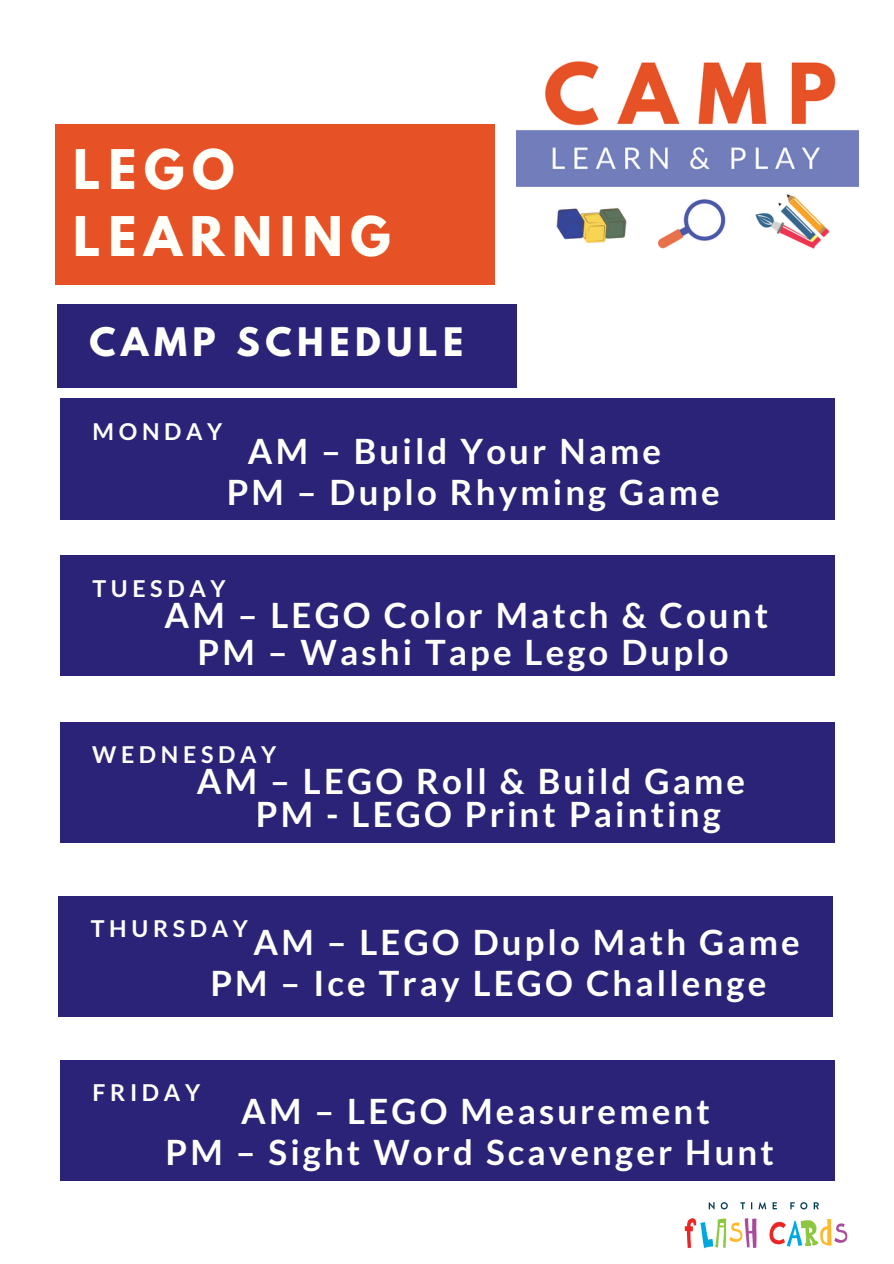
<style>
.page{position:relative;width:894px;height:1264px;background:#fff}
.page>*{position:absolute;margin:0;border:0;box-sizing:border-box;transform-origin:0 0}
.t1{font:700 48.45px/66.9px "League Spartan";letter-spacing:.16em;color:#fffff9}
.t2{font:700 34.8px "Lato";letter-spacing:.09em;color:#fffff9}
.t3{font:700 34.8px "League Spartan";letter-spacing:.16em;color:#fffff9}
.t4{font:700 23.25px "Lato";letter-spacing:.2em;color:#fffff9}
</style>
<div class="page">
<div style="left:55px;top:124px;width:439px;height:160px;background:#e65226"></div>
<div style="left:57px;top:305px;width:459px;height:82px;background:#2a2378"></div>
<div style="left:61px;top:398px;width:773px;height:121px;background:#2a2378"></div>
<div style="left:60px;top:555px;width:774px;height:121px;background:#2a2378"></div>
<div style="left:60px;top:722px;width:774px;height:120px;background:#2a2378"></div>
<div style="left:59px;top:896px;width:773px;height:120px;background:#2a2378"></div>
<div style="left:60px;top:1060px;width:774px;height:120px;background:#2a2378"></div>
<img style="left:684px;top:1202px;width:164px;height:47px">
<img style="left:516px;top:61px;width:342px;height:188px">
<p class="t1" style="left:73px;top:142px;width:318px">LEGO<br>LEARNING</p>
<p class="t3" style="left:89px;top:324px;width:375px">CAMP SCHEDULE</p>
<p class="t4" style="left:93px;top:417px;width:131px">MONDAY</p>
<p class="t2" style="left:248px;top:430px;width:414px">AM – Build Your Name</p>
<p class="t2" style="left:226px;top:471px;width:494px">PM – Duplo Rhyming Game</p>
<p class="t4" style="left:92px;top:573px;width:135px">TUESDAY</p>
<p class="t2" style="left:164px;top:594px;width:605px">AM – LEGO Color Match &amp; Count</p>
<p class="t2" style="left:197px;top:630px;width:532px">PM – Washi Tape Lego Duplo</p>
<p class="t4" style="left:92px;top:740px;width:186px">WEDNESDAY</p>
<p class="t2" style="left:197px;top:759px;width:549px">AM – LEGO Roll &amp; Build Game</p>
<p class="t2" style="left:256px;top:792px;width:466px">PM - LEGO Print Painting</p>
<p class="t4" style="left:91px;top:914px;width:159px">THURSDAY</p>
<p class="t2" style="left:253px;top:920px;width:547px">AM – LEGO Duplo Math Game</p>
<p class="t2" style="left:210px;top:961px;width:557px">PM – Ice Tray LEGO Challenge</p>
<p class="t4" style="left:92px;top:1078px;width:109px">FRIDAY</p>
<p class="t2" style="left:241px;top:1089px;width:470px">AM – LEGO Measurement</p>
<p class="t2" style="left:165px;top:1130px;width:609px">PM – Sight Word Scavenger Hunt</p>
</div>
